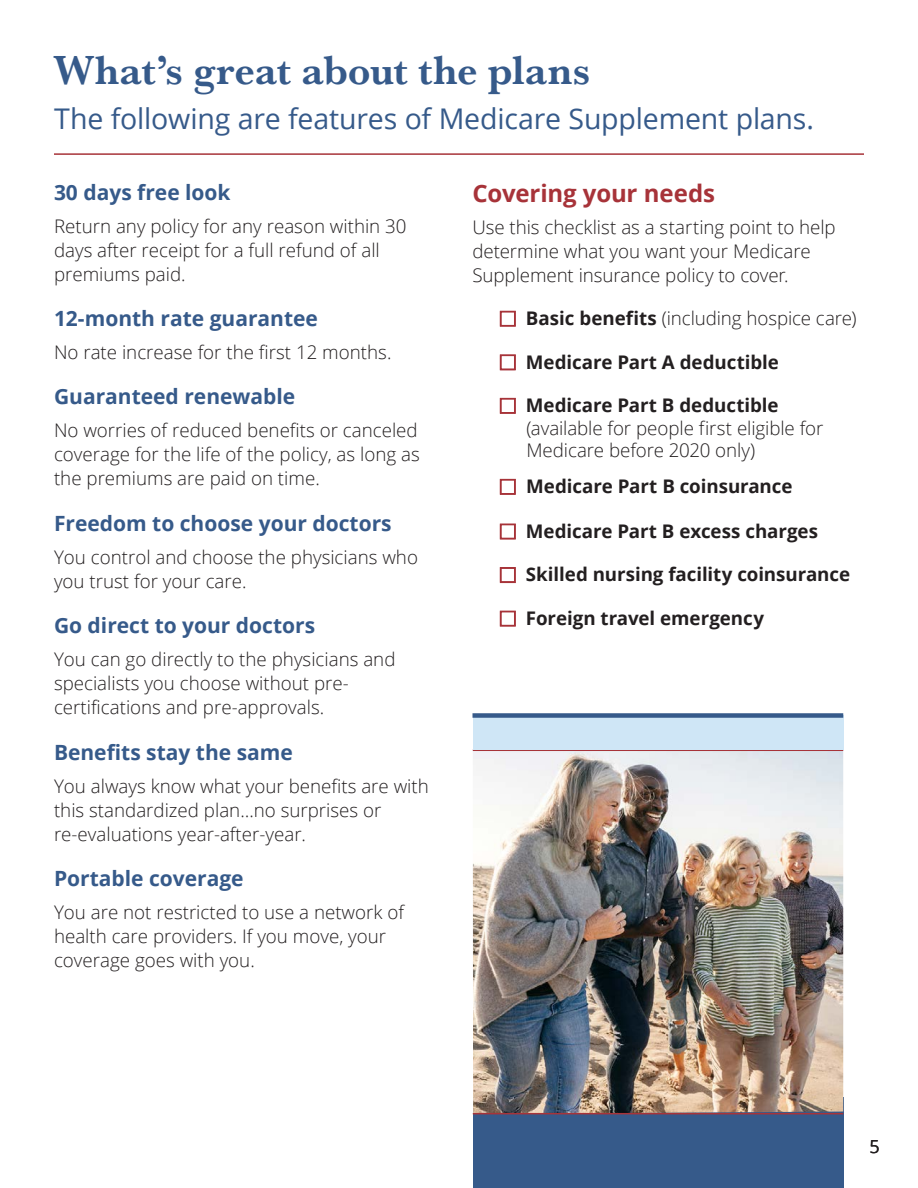
<style>
.page{position:relative;width:918px;height:1188px;background:#fff}
.page>*{position:absolute;margin:0;border:0;box-sizing:border-box;transform-origin:0 0}
.t1{font:700 42px "Baskerville URW";letter-spacing:-.005em;color:#365a8a}
.t2{font:28.5px "Open Sans";letter-spacing:-.005em;color:#365a8a}
.t3{font:700 24px "Open Sans";letter-spacing:-.005em;color:#a73339}
.t4{font:700 21px "Open Sans";color:#365a8a}
.t5{font:300 18.75px/24px "Open Sans";color:#231f20}
.t6{font:700 18.75px "Open Sans";letter-spacing:-.005em;color:#231f20}
.t7{font:18px "Open Sans";color:#231f20}
.s1{font-family:"Universal Std Newswith Comm Pi";font-weight:400;color:#a73339}
.s2{font-weight:700}
</style>
<div class="page">
<svg style="left:500px;top:310px;width:16px;height:17px"></svg>
<svg style="left:500px;top:354px;width:16px;height:17px"></svg>
<svg style="left:500px;top:398px;width:16px;height:16px"></svg>
<svg style="left:500px;top:479px;width:16px;height:16px"></svg>
<svg style="left:500px;top:523px;width:16px;height:17px"></svg>
<svg style="left:500px;top:567px;width:16px;height:16px"></svg>
<svg style="left:500px;top:610px;width:16px;height:17px"></svg>
<div style="left:473px;top:1097px;width:370px;height:91px;background:#365a8a"></div>
<img style="left:473px;top:751px;width:370px;height:362px">
<hr style="left:473px;top:750px;width:370px;height:1px;background:#a73339">
<hr style="left:473px;top:1113px;width:370px;height:1px;background:#a73339">
<div style="left:473px;top:716px;width:370px;height:34px;background:#cfe6f6"></div>
<hr style="left:54px;top:153px;width:810px;height:2px;background:#a73339">
<div style="left:472px;top:713px;width:371px;height:5px;background:#365a8a"></div>
<h1 class="t1" style="left:54px;top:40px;width:538px">What’s great about the plans</h1>
<h2 class="t2" style="left:54px;top:99px;width:762px">The following are features of Medicare Supplement plans.</h2>
<p class="t4" style="left:54px;top:177px;width:178px">30 days free look</p>
<p class="t5" style="left:54px;top:213px;width:354px">Return any policy for any reason within 30 days after receipt for a full refund of all premiums paid.</p>
<p class="t4" style="left:54px;top:304px;width:266px">12-month rate guarantee</p>
<p class="t5" style="left:54px;top:340px;width:339px">No rate increase for the first 12 months.</p>
<p class="t4" style="left:54px;top:382px;width:243px">Guaranteed renewable</p>
<p class="t5" style="left:54px;top:418px;width:367px;text-align:justify">No worries of reduced benefits or canceled coverage for the life of the policy, as long as the premiums are paid on time.</p>
<p class="t4" style="left:54px;top:508px;width:339px">Freedom to choose your doctors</p>
<p class="t5" style="left:54px;top:545px;width:366px">You control and choose the physicians who you trust for your care.</p>
<p class="t4" style="left:54px;top:611px;width:263px">Go direct to your doctors</p>
<p class="t5" style="left:54px;top:647px;width:343px">You can go directly to the physicians and specialists you choose without pre&shy;certifications and pre-approvals.</p>
<p class="t4" style="left:54px;top:737px;width:240px">Benefits stay the same</p>
<p class="t5" style="left:54px;top:773px;width:376px">You always know what your benefits are with this standardized plan…no surprises or re-evaluations year-after-year.</p>
<p class="t4" style="left:54px;top:864px;width:191px">Portable coverage</p>
<p class="t5" style="left:54px;top:900px;width:352px">You are not restricted to use a network of health care providers. If you move, your coverage goes with you.</p>
<p class="t3" style="left:472px;top:176px;width:244px">Covering your needs</p>
<p class="t5" style="left:472px;top:214px;width:365px">Use this checklist as a starting point to help determine what you want your Medicare<br>Supplement insurance policy to cover.</p>
<p class="t5" style="left:500px;top:306px;width:358px"><span class="s1">□</span> <span class="s2">Basic benefits</span> (including hospice care)</p>
<p class="t6" style="left:500px;top:349px;width:281px"><span class="s1">□</span> Medicare Part A deductible</p>
<p class="t5" style="left:526px;top:394px;width:298px;line-height:22.5px;text-indent:-27px"><span class="s1">□</span> <span class="s2">Medicare Part B deductible </span>(available for people first eligible for<br>Medicare before 2020 only)</p>
<p class="t6" style="left:500px;top:473px;width:295px"><span class="s1">□</span> Medicare Part B coinsurance</p>
<p class="t6" style="left:500px;top:518px;width:320px"><span class="s1">□</span> Medicare Part B excess charges</p>
<p class="t6" style="left:500px;top:561px;width:352px"><span class="s1">□</span> Skilled nursing facility coinsurance</p>
<p class="t6" style="left:500px;top:605px;width:266px"><span class="s1">□</span> Foreign travel emergency</p>
<p class="t7" style="left:869px;top:1134px;width:12px">5</p>
</div>
